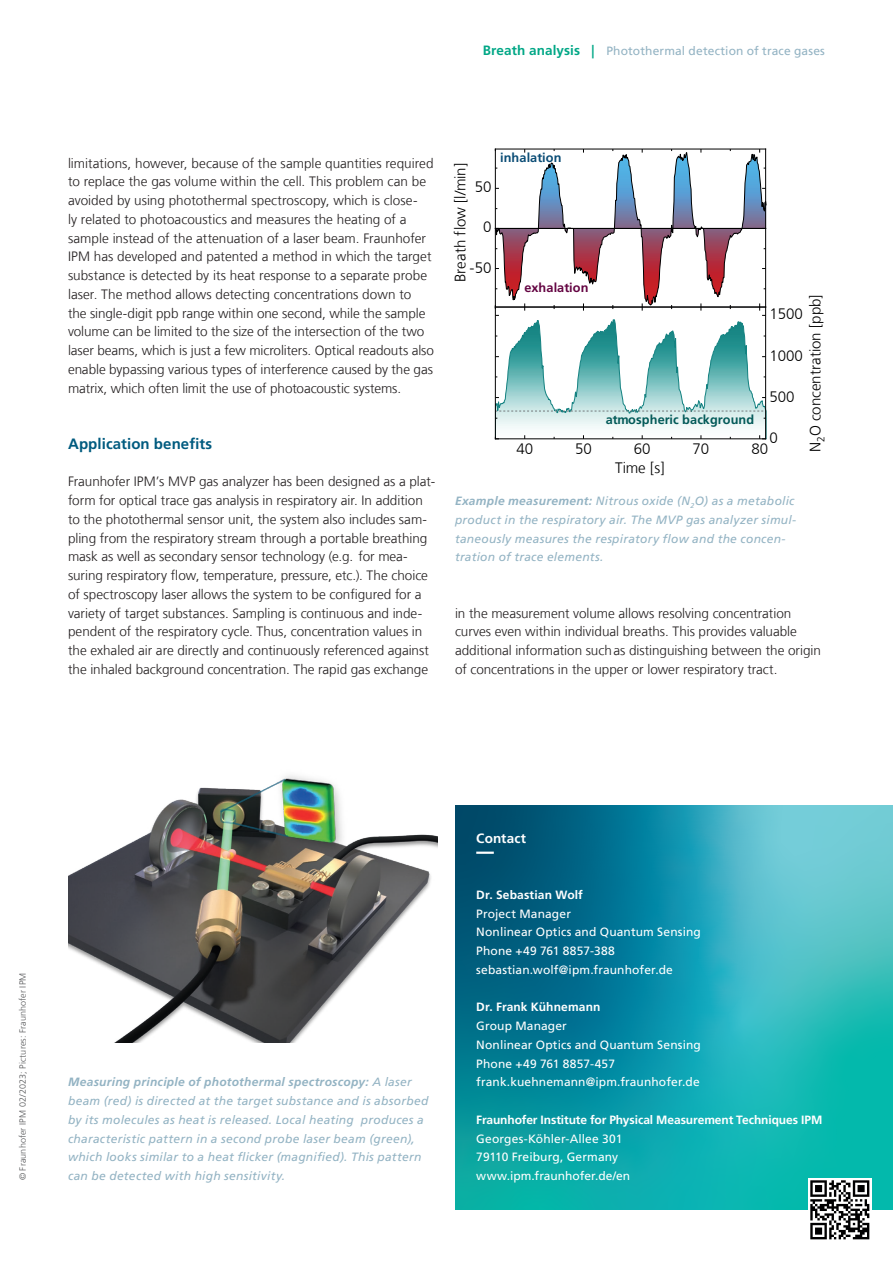
<style>
.page{position:relative;width:893px;height:1263px;background:#fff}
.page>*{position:absolute;margin:0;border:0;box-sizing:border-box;transform-origin:0 0}
.t1{font:300 15.15px "Frutiger LT Com";letter-spacing:-.005em;color:#000001}
.t2{font:700 15px "Frutiger LT Com";letter-spacing:.005em;color:#005b7f}
.t3{font:300 13.5px/18.8px "Frutiger LT Com";color:#231f20}
.t4{font:700 13.5px "Frutiger LT Com";letter-spacing:.01em;color:#fff}
.t5{font:700 12.75px "Frutiger LT Com";letter-spacing:.005em;color:#025958}
.t6{font:700 12.75px "Frutiger LT Com";letter-spacing:.005em;color:#630341}
.t7{font:700 12.75px "Frutiger LT Com";letter-spacing:.005em;color:#0a4c75}
.t8{font:italic 12px/18.8px "Frutiger LT Com";letter-spacing:.025em;color:#93b3c3}
.t9{font:12px/18.8px "Frutiger LT Com";letter-spacing:.01em;color:#fff}
.t10{font:700 12px "Frutiger LT Com";letter-spacing:-.005em;color:#fff}
.t11{font:12px "Frutiger LT Com";letter-spacing:.015em;color:#93b3c3}
.t12{font:700 12px "Frutiger LT Com";letter-spacing:.015em;color:#fff}
.t13{font:300 9px "Frutiger LT Com";letter-spacing:.015em;color:#57585a}
.s1{font-weight:700;font-size:13.5px;color:#00a786}
.s2{font-weight:700}
</style>
<div class="page">
<svg style="left:455px;top:805px;width:438px;height:405px;background:#199ba9"></svg>
<svg style="left:476px;top:851px;width:354px;height:3px"></svg>
<img style="left:68px;top:775px;width:370px;height:267px">
<div style="left:808px;top:1178px;width:64px;height:64px;background:linear-gradient(to right,#fff,#fff)"></div>
<svg style="left:810px;top:1180px;width:59px;height:59px"></svg>
<svg style="left:495px;top:149px;width:271px;height:290px"></svg>
<p class="t11" style="left:483px;top:44px;width:344px"><span class="s1">Breath analysis |</span> Photothermal detection of trace gases</p>
<p class="t3" style="left:68px;top:154px;width:368px">limitations, however, because of the sample quantities required to replace the gas volume within the cell. This problem can be avoided by using photothermal spectroscopy, which is close-<br>ly related to photoacoustics and measures the heating of a sample instead of the attenuation of a laser beam. Fraunhofer IPM has developed and patented a method in which the target substance is detected by its heat response to a separate probe laser. The method allows detecting concentrations down to<br>the single-digit ppb range within one second, while the sample volume can be limited to the size of the intersection of the two laser beams, which is just a few microliters. Optical readouts also enable bypassing various types of interference caused by the gas matrix, which often limit the use of photoacoustic systems.</p>
<p class="t2" style="left:68px;top:435px;width:146px">Application benefits</p>
<p class="t3" style="left:68px;top:472px;width:369px">Fraunhofer IPM’s MVP gas analyzer has been designed as a plat&shy;form for optical trace gas analysis in respiratory air. In addition to the photothermal sensor unit, the system also includes sam&shy;pling from the respiratory stream through a portable breathing mask as well as secondary sensor technology (e.g. for mea&shy;suring respiratory flow, temperature, pressure, etc.). The choice of spectroscopy laser allows the system to be configured for a variety of target substances. Sampling is continuous and inde&shy;pendent of the respiratory cycle. Thus, concentration values in the exhaled air are directly and continuously referenced against the inhaled background concentration. The rapid gas exchange</p>
<p class="t1" style="left:452px;top:282px;width:120px;rotate:-90deg">Breath flow [l/min]</p>
<p class="t1" style="left:475px;top:178px;width:18px">50</p>
<p class="t1" style="left:483px;top:218px;width:10px">0</p>
<p class="t1" style="left:470px;top:258px;width:23px">-50</p>
<p class="t7" style="left:500px;top:150px;width:63px">inhalation</p>
<p class="t6" style="left:524px;top:280px;width:66px">exhalation</p>
<p class="t1" style="left:806px;top:452px;width:159px;rotate:-90deg">N<sub>2</sub>O concentration [ppb]</p>
<p class="t1" style="left:770px;top:305px;width:35px">1500</p>
<p class="t1" style="left:770px;top:347px;width:35px">1000</p>
<p class="t1" style="left:770px;top:387px;width:27px">500</p>
<p class="t5" style="left:606px;top:412px;width:150px">atmospheric background</p>
<p class="t1" style="left:770px;top:429px;width:10px">0</p>
<p class="t1" style="left:516px;top:440px;width:18px">40</p>
<p class="t1" style="left:575px;top:440px;width:18px">50</p>
<p class="t1" style="left:634px;top:440px;width:18px">60</p>
<p class="t1" style="left:693px;top:440px;width:18px">70</p>
<p class="t1" style="left:751px;top:440px;width:18px">80</p>
<p class="t1" style="left:615px;top:459px;width:51px">Time [s]</p>
<p class="t8" style="left:455px;top:492px;width:343px"><span class="s2">Example measurement:</span> Nitrous oxide (N<sub>2</sub>O) as a metabolic product in the respiratory air. The MVP gas analyzer simul&shy;taneously measures the respiratory flow and the concen&shy;tration of trace elements.</p>
<p class="t3" style="left:455px;top:604px;width:367px">in the measurement volume allows resolving concentration curves even within individual breaths. This provides valuable additional information suchas distinguishing between the origin of concentrations in the upper or lower respiratory tract.</p>
<p class="t13" style="left:18px;top:1180px;width:209px;rotate:-90deg">© Fraunhofer IPM 02/2023; Pictures: Fraunhofer IPM</p>
<p class="t8" style="left:68px;top:1073px;width:362px"><span class="s2">Measuring principle of photothermal spectroscopy:</span> A laser beam (red) is directed at the target substance and is absorbed by its molecules as heat is released. Local heating produces a characteristic pattern in a second probe laser beam (green), which looks similar to a heat flicker (magnified). This pattern can be detected with high sensitivity.</p>
<p class="t4" style="left:476px;top:830px;width:51px">Contact</p>
<p class="t12" style="left:476px;top:888px;width:108px">Dr. Sebastian Wolf</p>
<p class="t9" style="left:476px;top:904px;width:226px">Project Manager<br>Nonlinear Optics and Quantum Sensing<br>Phone +49 761 8857-388 sebastian.wolf@ipm.fraunhofer.de</p>
<p class="t10" style="left:476px;top:1000px;width:126px">Dr. Frank Kühnemann</p>
<p class="t9" style="left:476px;top:1017px;width:226px">Group Manager<br>Nonlinear Optics and Quantum Sensing<br>Phone +49 761 8857-457 frank.kuehnemann@ipm.fraunhofer.de</p>
<p class="t10" style="left:476px;top:1113px;width:348px">Fraunhofer Institute for Physical Measurement Techniques IPM</p>
<p class="t9" style="left:476px;top:1129px;width:155px">Georges-Köhler-Allee 301<br>79110 Freiburg, Germany www.ipm.fraunhofer.de/en</p>
</div>
